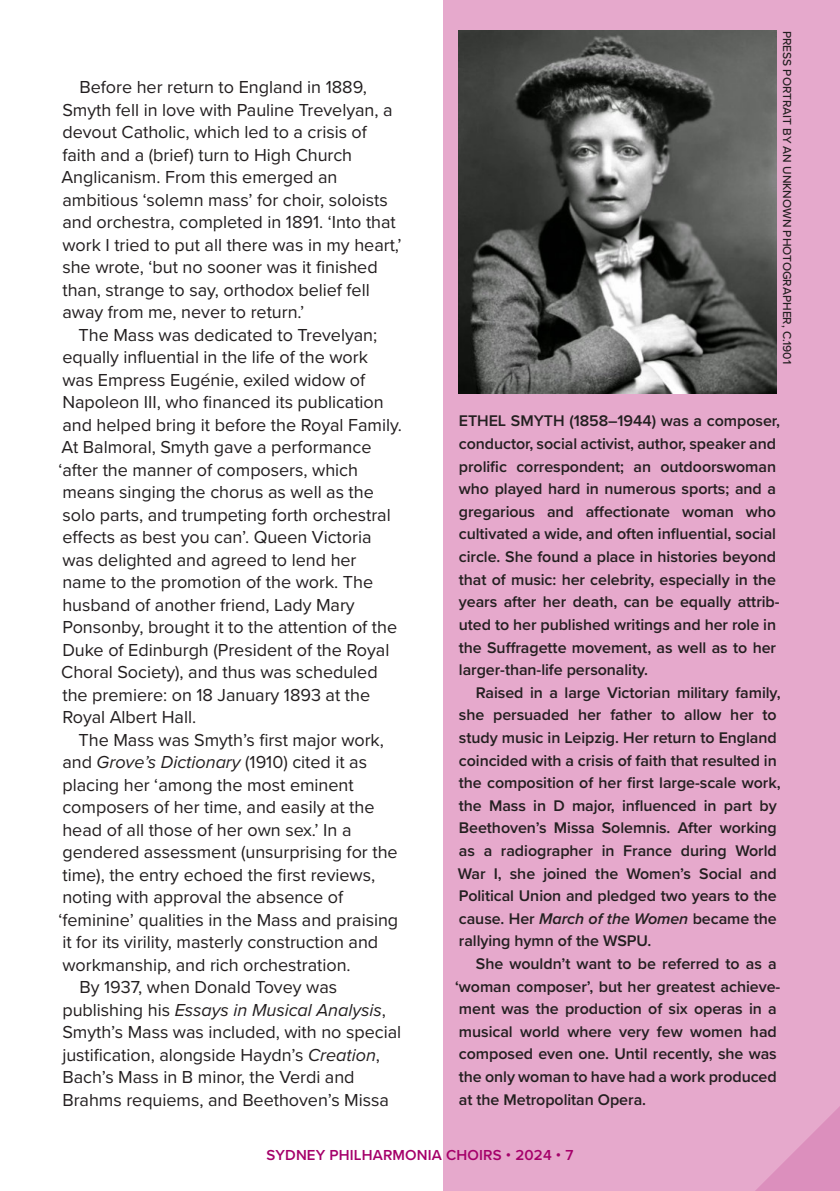
<style>
.page{position:relative;width:840px;height:1191px;background:#fff}
.page>*{position:absolute;margin:0;border:0;box-sizing:border-box;transform-origin:0 0}
.t1{font:18px/22.4px "Proxima Nova";letter-spacing:-.005em;color:#231f20}
.t2{font:italic 18px "Proxima Nova";letter-spacing:-.005em;color:#231f20}
.t3{font:600 16px/22.6px "Proxima Nova";letter-spacing:-.005em;color:#231f20}
.t4{font:600 15px "Proxima Nova";letter-spacing:.01em;color:#a5006a}
.t5{font:500 12px "Proxima Nova";color:#231f20}
.s1{font-style:italic}
.s2{font-style:normal}
</style>
<div class="page">
<div style="left:442px;top:0;width:397px;height:1191px;background:#e6a9cc"></div>
<img style="left:458px;top:31px;width:318px;height:362px">
<svg style="left:755px;top:1107px;width:84px;height:84px"></svg>
<p class="t1" style="left:61px;top:76px;width:341px;text-indent:18px">Before her return to England in 1889, Smyth fell in love with Pauline Trevelyan, a devout Catholic, which led to a crisis of faith and a (brief) turn to High Church Anglicanism. From this emerged an ambitious ‘solemn mass’ for choir, soloists and orchestra, completed in 1891. ‘Into that work I tried to put all there was in my heart,’ she wrote, ‘but no sooner was it finished than, strange to say, orthodox belief fell away from me, never to return.’</p>
<p class="t1" style="left:58px;top:324px;width:345px;text-indent:20px">The Mass was dedicated to Trevelyan; equally influential in the life of the work<br>was Empress Eugénie, exiled widow of Napoleon III, who financed its publication and helped bring it before the Royal Family.<br>At Balmoral, Smyth gave a performance ‘after the manner of composers, which means singing the chorus as well as the solo parts, and trumpeting forth orchestral effects as best you can’. Queen Victoria was delighted and agreed to lend her<br>name to the promotion of the work. The husband of another friend, Lady Mary Ponsonby, brought it to the attention of the Duke of Edinburgh (President of the Royal Choral Society), and thus was scheduled the premiere: on 18 January 1893 at the Royal Albert Hall.</p>
<p class="t1" style="left:79px;top:729px;width:307px">The Mass was Smyth’s first major work,</p>
<p class="t1" style="left:62px;top:752px;width:306px">and <span class="s1">Grove’s Dictionary</span> (1910) cited it as</p>
<p class="t1" style="left:62px;top:774px;width:293px">placing her ‘among the most eminent</p>
<p class="t1" style="left:62px;top:797px;width:313px">composers of her time, and easily at the</p>
<p class="t1" style="left:62px;top:819px;width:290px">head of all those of her own sex.’ In a</p>
<p class="t1" style="left:62px;top:842px;width:336px">gendered assessment (unsurprising for the</p>
<p class="t1" style="left:62px;top:864px;width:314px">time), the entry echoed the first reviews,</p>
<p class="t1" style="left:62px;top:887px;width:282px">noting with approval the absence of</p>
<p class="t1" style="left:58px;top:909px;width:341px">‘feminine’ qualities in the Mass and praising</p>
<p class="t1" style="left:62px;top:932px;width:317px">it for its virility, masterly construction and</p>
<p class="t1" style="left:62px;top:954px;width:289px">workmanship, and rich orchestration.</p>
<p class="t1" style="left:79px;top:977px;width:259px">By 1937, when Donald Tovey was</p>
<p class="t2" style="left:62px;top:1001px;width:325px"><span class="s2">publishing his</span> Essays in Musical Analysis<span class="s2">,</span></p>
<p class="t1" style="left:62px;top:1022px;width:340px">Smyth’s Mass was included, with no special</p>
<p class="t1" style="left:62px;top:1044px;width:319px">justification, alongside Haydn’s <span class="s1">Creation</span>,</p>
<p class="t1" style="left:62px;top:1067px;width:293px">Bach’s Mass in B minor, the Verdi and</p>
<p class="t1" style="left:62px;top:1089px;width:328px">Brahms requiems, and Beethoven’s Missa</p>
<p class="t5" style="left:792px;top:31px;width:335px;rotate:90deg">PRESS PORTRAIT BY AN UNKNOWN PHOTOGRAPHER, C.1901</p>
<p class="t3" style="left:458px;top:410px;width:322px">ETHEL SMYTH (1858–1944) was a composer, conductor, social activist, author, speaker and prolific correspondent; an outdoorswoman who played hard in numerous sports; and a gregarious and affectionate woman who cultivated a wide, and often influential, social circle. She found a place in histories beyond that of music: her celebrity, especially in the years after her death, can be equally attrib&shy;uted to her published writings and her role in the Suffragette movement, as well as to her larger-than-life personality.</p>
<p class="t3" style="left:457px;top:682px;width:324px;text-indent:18px">Raised in a large Victorian military family, she persuaded her father to allow her to study music in Leipzig. Her return to England coincided with a crisis of faith that resulted in the composition of her first large-scale work, the Mass in D major, influenced in part by Beethoven’s Missa Solemnis. After working as a radiographer in France during World War I, she joined the Women’s Social and Political Union and pledged two years to the cause. Her <span class="s1">March of the Women</span> became the rallying hymn of the WSPU.</p>
<p class="t3" style="left:455px;top:953px;width:326px;text-indent:21px">She wouldn’t want to be referred to as a ‘woman composer’, but her greatest achieve&shy;ment was the production of six operas in a musical world where very few women had composed even one. Until recently, she was the only woman to have had a work produced at the Metropolitan Opera.</p>
<p class="t4" style="left:266px;top:1147px;width:308px">SYDNEY PHILHARMONIA CHOIRS • 2024 • 7</p>
</div>
